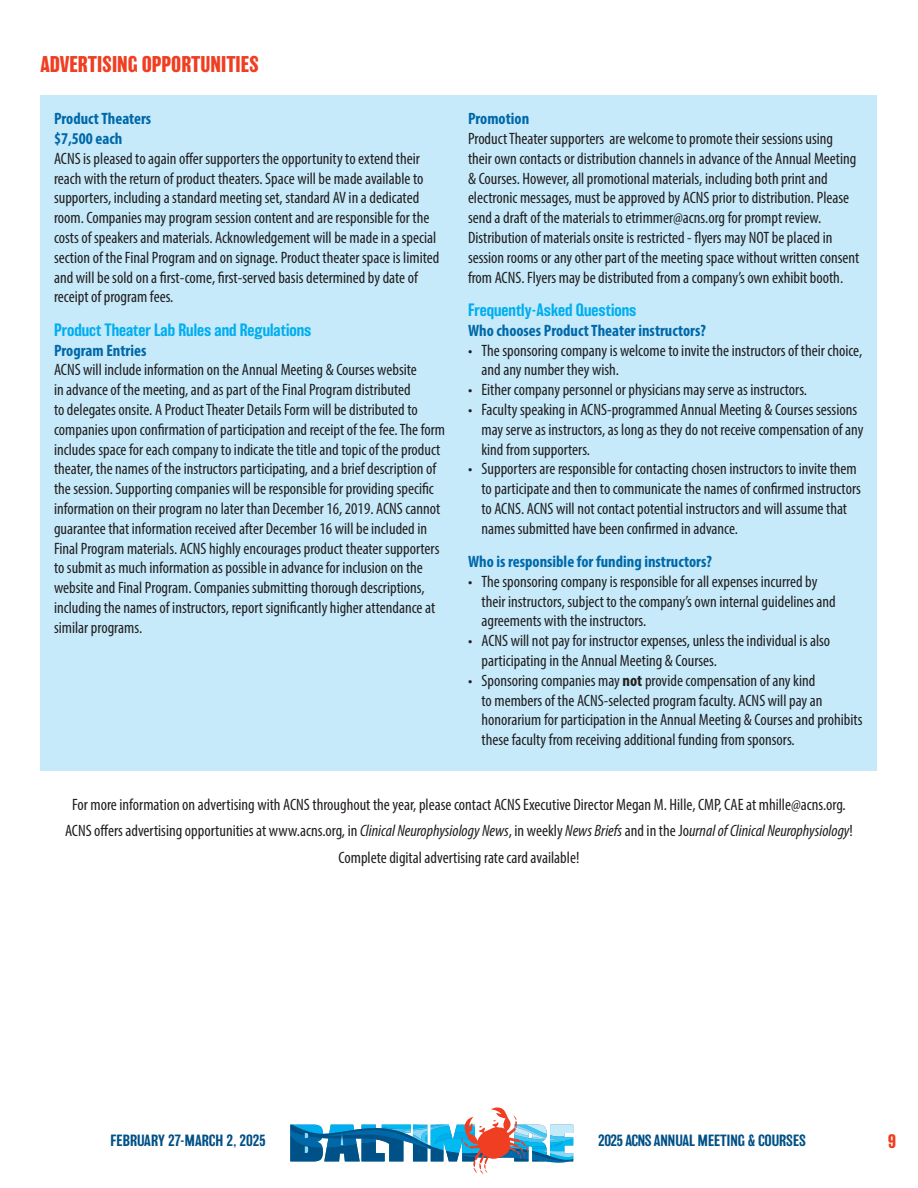
<style>
.page{position:relative;width:918px;height:1188px;background:#fff}
.page>*{position:absolute;margin:0;border:0;box-sizing:border-box;transform-origin:0 0}
.t1{font:700 21px "Balboa";color:#ef3e22}
.t2{font:700 18px "Balboa";color:#ef3e22}
.t3{font:condensed 16.5px/19.8px "Myriad Pro";color:#231f20}
.t4{font:700 condensed 16.5px/19.8px "Myriad Pro";color:#0068a9}
.t5{font:500 16.5px "Balboa";color:#00aeef}
.t6{font:500 15px "Balboa";color:#005187}
.s1{font-weight:700}
.s2{font-style:italic}
</style>
<div class="page">
<svg style="left:290px;top:1107px;width:283px;height:67px"></svg>
<div style="left:40px;top:95px;width:838px;height:675px;background:#c6eafa"></div>
<p class="t1" style="left:40px;top:52px;width:220px">ADVERTISING OPPORTUNITIES</p>
<p class="t4" style="left:54px;top:109px;width:99px">Product Theaters $7,500 each</p>
<p class="t3" style="left:54px;top:148px;width:387px">ACNS is pleased to again offer supporters the opportunity to extend their reach with the return of product theaters. Space will be made available to supporters, including a standard meeting set, standard AV in a dedicated room. Companies may program session content and are responsible for the costs of speakers and materials. Acknowledgement will be made in a special section of the Final Program and on signage. Product theater space is limited and will be sold on a first-come, first-served basis determined by date of receipt of program fees.</p>
<p class="t5" style="left:54px;top:321px;width:259px">Product Theater Lab Rules and Regulations</p>
<p class="t4" style="left:54px;top:340px;width:94px">Program Entries</p>
<p class="t3" style="left:54px;top:360px;width:393px">ACNS will include information on the Annual Meeting &amp; Courses website<br>in advance of the meeting, and as part of the Final Program distributed<br>to delegates onsite. A Product Theater Details Form will be distributed to companies upon confirmation of participation and receipt of the fee. The form includes space for each company to indicate the title and topic of the product theater, the names of the instructors participating, and a brief description of the session. Supporting companies will be responsible for providing specific information on their program no later than December 16, 2019. ACNS cannot guarantee that information received after December 16 will be included in Final Program materials. ACNS highly encourages product theater supporters to submit as much information as possible in advance for inclusion on the website and Final Program. Companies submitting thorough descriptions, including the names of instructors, report significantly higher attendance at similar programs.</p>
<p class="t4" style="left:468px;top:109px;width:63px">Promotion</p>
<p class="t3" style="left:468px;top:129px;width:393px">Product Theater supporters are welcome to promote their sessions using their own contacts or distribution channels in advance of the Annual Meeting &amp; Courses. However, all promotional materials, including both print and electronic messages, must be approved by ACNS prior to distribution. Please send a draft of the materials to etrimmer@acns.org for prompt review.<br>Distribution of materials onsite is restricted - flyers may NOT be placed in session rooms or any other part of the meeting space without written consent from ACNS. Flyers may be distributed from a company’s own exhibit booth.</p>
<p class="t5" style="left:468px;top:301px;width:170px">Frequently-Asked Questions</p>
<p class="t4" style="left:468px;top:320px;width:239px">Who chooses Product Theater instructors?</p>
<p class="t3" style="left:481px;top:340px;width:382px;text-indent:-13px">• The sponsoring company is welcome to invite the instructors of their choice, and any number they wish.</p>
<p class="t3" style="left:468px;top:380px;width:341px">• Either company personnel or physicians may serve as instructors.</p>
<p class="t3" style="left:481px;top:399px;width:383px;text-indent:-13px">• Faculty speaking in ACNS-programmed Annual Meeting &amp; Courses sessions may serve as instructors, as long as they do not receive compensation of any kind from supporters.</p>
<p class="t3" style="left:481px;top:459px;width:381px;text-indent:-13px">• Supporters are responsible for contacting chosen instructors to invite them to participate and then to communicate the names of confirmed instructors to ACNS. ACNS will not contact potential instructors and will assume that names submitted have been confirmed in advance.</p>
<p class="t4" style="left:468px;top:551px;width:245px">Who is responsible for funding instructors?</p>
<p class="t3" style="left:481px;top:571px;width:356px;text-indent:-13px">• The sponsoring company is responsible for all expenses incurred by their instructors, subject to the company’s own internal guidelines and agreements with the instructors.</p>
<p class="t3" style="left:481px;top:631px;width:350px;text-indent:-13px">• ACNS will not pay for instructor expenses, unless the individual is also participating in the Annual Meeting &amp; Courses.</p>
<p class="t3" style="left:481px;top:670px;width:382px;text-indent:-13px">• Sponsoring companies may <span class="s1">not</span> provide compensation of any kind<br>to members of the ACNS-selected program faculty. ACNS will pay an honorarium for participation in the Annual Meeting &amp; Courses and prohibits these faculty from receiving additional funding from sponsors.</p>
<p class="t3" style="left:65px;top:791px;width:789px;line-height:26.5px;text-align:center">For more information on advertising with ACNS throughout the year, please contact ACNS Executive Director Megan M. Hille, CMP, CAE at mhille@acns.org.<br>ACNS offers advertising opportunities at www.acns.org, in <span class="s2">Clinical Neurophysiology News</span>, in weekly <span class="s2">News Briefs</span> and in the Jo<span class="s2">urnal of Clinical Neurophysiology</span>!<br>Complete digital advertising rate card available!</p>
<p class="t6" style="left:110px;top:1132px;width:157px">FEBRUARY 27-MARCH 2, 2025</p>
<p class="t6" style="left:598px;top:1132px;width:209px">2025 ACNS ANNUAL MEETING &amp; COURSES</p>
<p class="t2" style="left:888px;top:1131px;width:9px">9</p>
</div>
